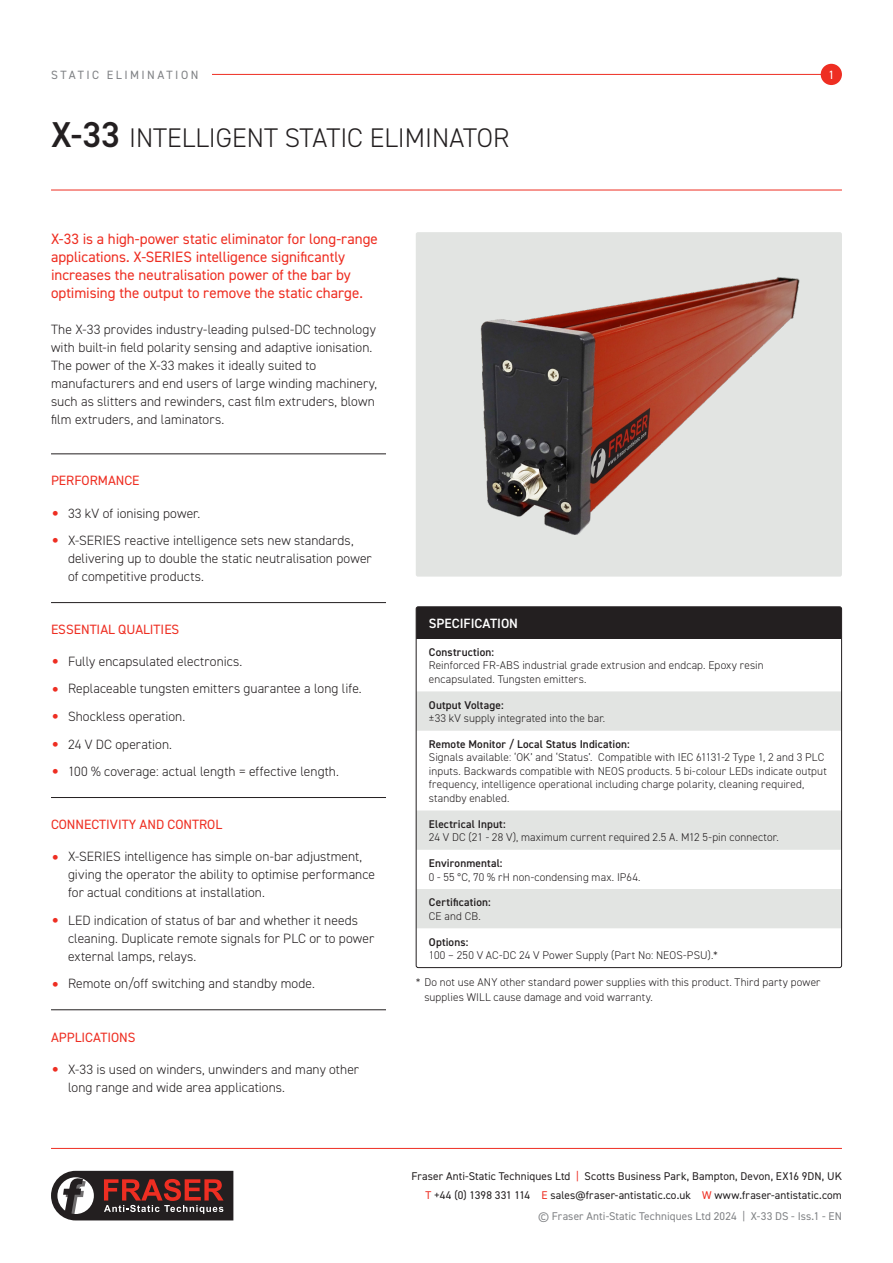
<style>
.page{position:relative;width:893px;height:1263px;background:#fff}
.page>*{position:absolute;margin:0;border:0;box-sizing:border-box;transform-origin:0 0}
.t1{font:300 27px "DIN2014";color:#231f20}
.Body{font:15px/18px "DIN2014";color:#ee2e22}
.Body-2{font:300 13.5px/18px "DIN2014";color:#231f20}
.t2{font:13.5px "DIN2014";color:#ee2e22}
.t3{font:600 13.5px "DIN2014";color:#fff}
.t4{font:12px "DIN2014";letter-spacing:.205em;color:#808285}
.t5{font:12px "DIN2014";color:#fff}
.Body-3{font:300 11.25px/13.5px "DIN2014";letter-spacing:.01em;color:#231f20}
.t6{font:11.25px/19.2px "DIN2014";letter-spacing:.01em;color:#231f20;text-align:right}
.t7{font:11.25px "DIN2014";letter-spacing:.01em;color:#808285}
.t8{font:600 11.25px/13.5px "DIN2014";letter-spacing:.015em;color:#231f20}
.s1{font-weight:600;font-size:36px}
.s2{font-size:28.5px;color:#ee2e22}
.s3{font-weight:600}
.s4{font-weight:300}
.s5{color:#ee2e22}
</style>
<div class="page">
<hr style="left:77px;top:74px;width:754px;height:1px;background:#ee2e22">
<div style="left:51px;top:64px;width:160px;height:21px;background:#fff"></div>
<div style="left:821px;top:64px;width:21px;height:21px;background:#ee2e22;border-radius:50%"></div>
<hr style="left:51px;top:190px;width:791px;height:1px;background:#ee2e22">
<svg style="left:51px;top:1171px;width:182px;height:49px;background:#5d3f3e"></svg>
<hr style="left:51px;top:1148px;width:791px;height:1px;background:#ee2e22">
<img style="left:416px;top:232px;width:426px;height:345px">
<hr style="left:51px;top:454px;width:335px;height:1px;background:#231f20">
<hr style="left:51px;top:602px;width:335px;height:1px;background:#231f20">
<hr style="left:51px;top:797px;width:335px;height:1px;background:#231f20">
<hr style="left:51px;top:1009px;width:335px;height:1px;background:#231f20">
<div style="left:416px;top:607px;width:426px;height:32px;background:#231f20"></div>
<svg style="left:418px;top:691px;width:422px;height:237px"></svg>
<div style="left:416px;top:606px;width:426px;height:362px;border:1px solid #231f20;border-radius:2px"></div>
<p class="t4" style="left:51px;top:67px;width:149px">STATIC ELIMINATION</p>
<p class="t5" style="left:828px;top:67px;width:7px">1</p>
<h1 class="t1" style="left:51px;top:121px;width:460px"><span class="s1">X-33</span> INTELLIGENT STATIC ELIMINATOR</h1>
<p class="Body" style="left:51px;top:229px;width:328px">X-33 is a high-power static eliminator for long-range applications. X-SERIES intelligence significantly increases the neutralisation power of the bar by optimising the output to remove the static charge.</p>
<p class="Body-2" style="left:51px;top:320px;width:328px">The X-33 provides industry-leading pulsed-DC technology with built-in field polarity sensing and adaptive ionisation.<br>The power of the X-33 makes it ideally suited to manufacturers and end users of large winding machinery, such as slitters and rewinders, cast film extruders, blown film extruders, and laminators.</p>
<p class="t2" style="left:51px;top:472px;width:90px">PERFORMANCE</p>
<p class="Body-2" style="left:51px;top:504px;width:151px"><span class="s2">•</span> 33 kV of ionising power.</p>
<p class="Body-2" style="left:68px;top:531px;width:305px;text-indent:-17px"><span class="s2">•</span> X-SERIES reactive intelligence sets new standards, delivering up to double the static neutralisation power of competitive products.</p>
<p class="t2" style="left:51px;top:621px;width:130px">ESSENTIAL QUALITIES</p>
<p class="Body-2" style="left:51px;top:652px;width:193px"><span class="s2">•</span> Fully encapsulated electronics.</p>
<p class="Body-2" style="left:51px;top:680px;width:312px"><span class="s2">•</span> Replaceable tungsten emitters guarantee a long life.</p>
<p class="Body-2" style="left:51px;top:707px;width:136px"><span class="s2">•</span> Shockless operation.</p>
<p class="Body-2" style="left:51px;top:735px;width:123px"><span class="s2">•</span> 24 V DC operation.</p>
<p class="Body-2" style="left:51px;top:762px;width:290px"><span class="s2">•</span> 100 % coverage: actual length = effective length.</p>
<p class="t2" style="left:51px;top:816px;width:173px">CONNECTIVITY AND CONTROL</p>
<p class="Body-2" style="left:68px;top:848px;width:309px;text-indent:-17px"><span class="s2">•</span> X-SERIES intelligence has simple on-bar adjustment, giving the operator the ability to optimise performance for actual conditions at installation.</p>
<p class="Body-2" style="left:68px;top:911px;width:308px;text-indent:-17px"><span class="s2">•</span> LED indication of status of bar and whether it needs cleaning. Duplicate remote signals for PLC or to power external lamps, relays.</p>
<p class="Body-2" style="left:51px;top:975px;width:265px"><span class="s2">•</span> Remote on/off switching and standby mode.</p>
<p class="t2" style="left:51px;top:1029px;width:86px">APPLICATIONS</p>
<p class="Body-2" style="left:68px;top:1060px;width:293px;text-indent:-17px"><span class="s2">•</span> X-33 is used on winders, unwinders and many other long range and wide area applications.</p>
<p class="t3" style="left:429px;top:614px;width:91px">SPECIFICATION</p>
<p class="Body-3" style="left:429px;top:645px;width:336px"><span class="s3">Construction:<br></span>Reinforced FR-ABS industrial grade extrusion and endcap. Epoxy resin encapsulated. Tungsten emitters.</p>
<p class="Body-3" style="left:429px;top:698px;width:178px"><span class="s3">Output Voltage:<br></span>±33 kV supply integrated into the bar.</p>
<p class="Body-3" style="left:429px;top:737px;width:399px"><span class="s3">Remote Monitor / Local Status Indication:<br></span>Signals available: ‘OK’ and ‘Status’. Compatible with IEC 61131-2 Type 1, 2 and 3 PLC inputs. Backwards compatible with NEOS products. 5 bi-colour LEDs indicate output frequency, intelligence operational including charge polarity, cleaning required, standby enabled.</p>
<p class="Body-3" style="left:429px;top:817px;width:351px"><span class="s3">Electrical Input:<br></span>24 V DC (21 - 28 V), maximum current required 2.5 A. M12 5-pin connector.</p>
<p class="Body-3" style="left:429px;top:856px;width:213px"><span class="s3">Environmental:<br></span>0 - 55 °C, 70 % rH non-condensing max. IP64.</p>
<p class="t8" style="left:429px;top:895px;width:63px">Certification:<br><span class="s4">CE and CB.</span></p>
<p class="Body-3" style="left:429px;top:935px;width:291px"><span class="s3">Options:<br></span>100 – 250 V AC-DC 24 V Power Supply (Part No: NEOS-PSU).*</p>
<p class="Body-3" style="left:424px;top:975px;width:398px;line-height:15px;text-indent:-9px">* Do not use ANY other standard power supplies with this product. Third party power supplies WILL cause damage and void warranty.</p>
<p class="t6" style="left:411px;top:1166px;width:432px">Fraser Anti-Static Techniques Ltd <span class="s5">|</span> Scotts Business Park, Bampton, Devon, EX16 9DN, UK<br><span class="s5">T</span> +44 (0) 1398 331 114 <span class="s5">E</span> sales@fraser-antistatic.co.uk <span class="s5">W</span> www.fraser-antistatic.com</p>
<p class="t7" style="left:538px;top:1209px;width:305px">© Fraser Anti-Static Techniques Ltd 2024 | X-33 DS - Iss.1 - EN</p>
</div>
